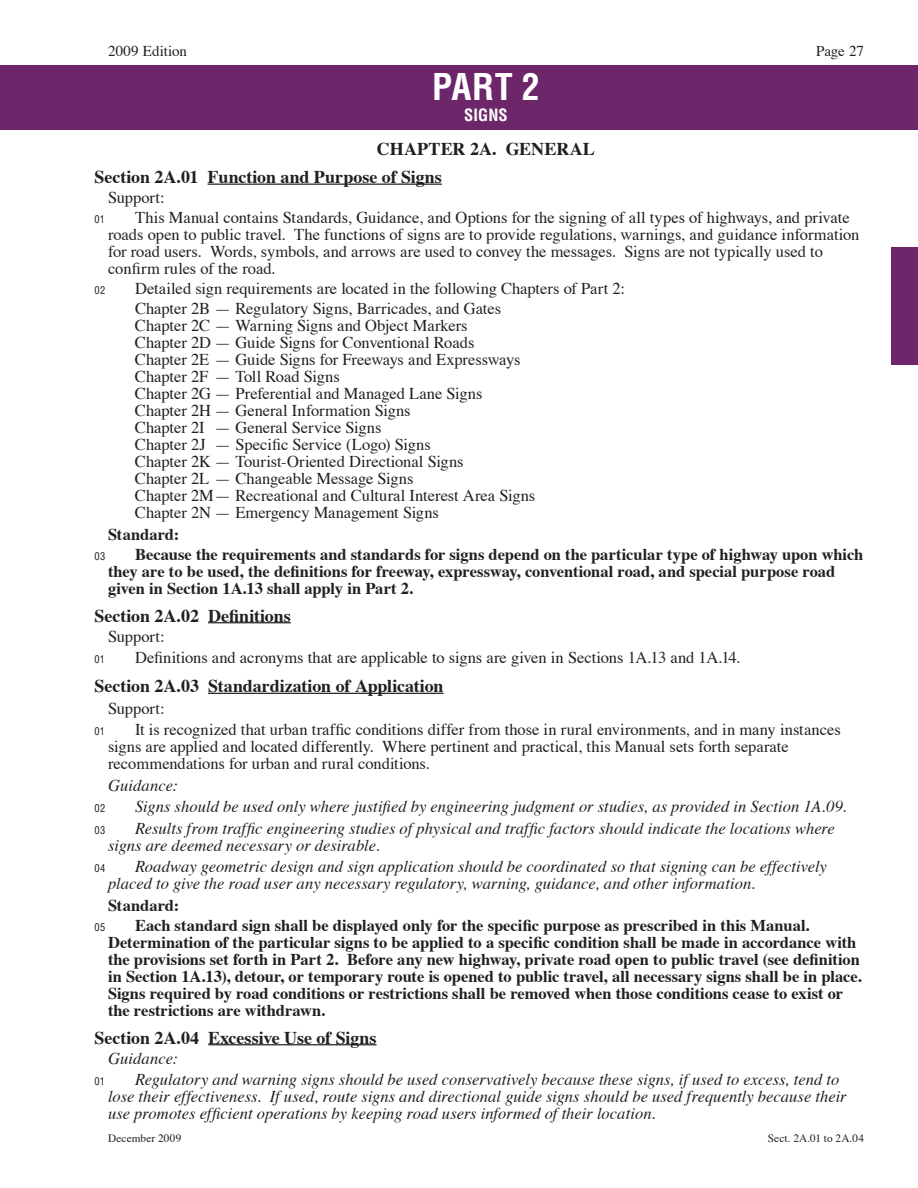
<style>
.page{position:relative;width:918px;height:1188px;background:#fff}
.page>*{position:absolute;margin:0;border:0;box-sizing:border-box;transform-origin:0 0}
.t1{font:700 condensed 36px "Helvetica";color:#fff}
.t2{font:700 18px/27.5px "Times";letter-spacing:-.005em;color:#231f20}
.t3{font:16.5px/17.1px "Times";letter-spacing:-.005em;color:#231f20}
.t4{font:700 16.5px/17.1px "Times";letter-spacing:-.005em;color:#231f20}
.t5{font:italic 16.5px/17.1px "Times";color:#231f20}
.t6{font:700 condensed 16.5px "Helvetica";letter-spacing:.005em;color:#fff}
.t7{font:15px "Times";color:#231f20}
.t8{font:11.25px "Times";letter-spacing:.015em;color:#231f20}
.t9{font:condensed 10.5px "Helvetica";letter-spacing:.035em;color:#231f20}
</style>
<div class="page">
<div style="left:891px;top:248px;width:27px;height:117px;background:#6c2669"></div>
<hr style="left:208px;top:184px;width:234px;height:1px;background:#231f20">
<hr style="left:208px;top:622px;width:83px;height:1px;background:#231f20">
<hr style="left:208px;top:693px;width:236px;height:1px;background:#231f20">
<hr style="left:208px;top:1044px;width:169px;height:1px;background:#231f20">
<div style="left:0;top:65px;width:918px;height:65px;background:#6c2669"></div>
<p class="t7" style="left:108px;top:37px;width:81px">2009 Edition</p>
<p class="t7" style="left:816px;top:37px;width:49px">Page 27</p>
<h1 class="t1" style="left:432px;top:65px;width:109px">PART 2</h1>
<p class="t6" style="left:464px;top:105px;width:45px">SIGNS</p>
<p class="t2" style="left:95px;top:134px;width:502px;text-indent:282px">CHAPTER 2A. GENERAL<br>Section 2A.01 Function and Purpose of Signs</p>
<p class="t3" style="left:108px;top:187px;width:58px">Support:</p>
<p class="t9" style="left:94px;top:213px;width:12px">01</p>
<p class="t3" style="left:108px;top:208px;width:753px;text-indent:27px">This Manual contains Standards, Guidance, and Options for the signing of all types of highways, and private roads open to public travel. The functions of signs are to provide regulations, warnings, and guidance information for road users. Words, symbols, and arrows are used to convey the messages. Signs are not typically used to confirm rules of the road.</p>
<p class="t9" style="left:94px;top:284px;width:12px">02</p>
<p class="t3" style="left:135px;top:277px;width:491px;line-height:20.1px">Detailed sign requirements are located in the following Chapters of Part 2:<br>Chapter 2B — Regulatory Signs, Barricades, and Gates</p>
<p class="t3" style="left:135px;top:316px;width:402px">Chapter 2C — Warning Signs and Object Markers<br>Chapter 2D — Guide Signs for Conventional Roads<br>Chapter 2E — Guide Signs for Freeways and Expressways Chapter 2F — Toll Road Signs<br>Chapter 2G — Preferential and Managed Lane Signs Chapter 2H — General Information Signs<br>Chapter 2I — General Service Signs<br>Chapter 2J — Specific Service (Logo) Signs<br>Chapter 2K — Tourist-Oriented Directional Signs<br>Chapter 2L — Changeable Message Signs<br>Chapter 2M— Recreational and Cultural Interest Area Signs Chapter 2N — Emergency Management Signs</p>
<p class="t4" style="left:108px;top:524px;width:73px">Standard:</p>
<p class="t9" style="left:94px;top:550px;width:12px">03</p>
<p class="t4" style="left:108px;top:544px;width:757px;text-indent:27px">Because the requirements and standards for signs depend on the particular type of highway upon which they are to be used, the definitions for freeway, expressway, conventional road, and special purpose road given in Section 1A.13 shall apply in Part 2.</p>
<p class="t2" style="left:94px;top:600px;width:198px">Section 2A.02 Definitions</p>
<p class="t3" style="left:108px;top:626px;width:58px">Support:</p>
<p class="t9" style="left:94px;top:653px;width:12px">01</p>
<p class="t3" style="left:135px;top:648px;width:607px">Definitions and acronyms that are applicable to signs are given in Sections 1A.13 and 1A.14.</p>
<p class="t2" style="left:94px;top:670px;width:351px">Section 2A.03 Standardization of Application</p>
<p class="t3" style="left:108px;top:698px;width:58px">Support:</p>
<p class="t9" style="left:94px;top:725px;width:12px">01</p>
<p class="t3" style="left:108px;top:720px;width:734px;text-indent:27px">It is recognized that urban traffic conditions differ from those in rural environments, and in many instances signs are applied and located differently. Where pertinent and practical, this Manual sets forth separate recommendations for urban and rural conditions.</p>
<p class="t5" style="left:108px;top:775px;width:71px">Guidance:</p>
<p class="t9" style="left:94px;top:802px;width:12px">02</p>
<p class="t5" style="left:135px;top:797px;width:713px">Signs should be used only where justified by engineering judgment or studies, as provided in Section 1A.09.</p>
<p class="t9" style="left:94px;top:823px;width:12px">03</p>
<p class="t5" style="left:108px;top:818px;width:728px;text-indent:27px">Results from traffic engineering studies of physical and traffic factors should indicate the locations where signs are deemed necessary or desirable.</p>
<p class="t9" style="left:94px;top:862px;width:12px">04</p>
<p class="t5" style="left:108px;top:857px;width:721px;text-indent:27px">Roadway geometric design and sign application should be coordinated so that signing can be effectively placed to give the road user any necessary regulatory, warning, guidance, and other information.</p>
<p class="t4" style="left:108px;top:895px;width:73px">Standard:</p>
<p class="t9" style="left:94px;top:921px;width:12px">05</p>
<p class="t4" style="left:108px;top:915px;width:756px;text-indent:27px">Each standard sign shall be displayed only for the specific purpose as prescribed in this Manual.<br>Determination of the particular signs to be applied to a specific condition shall be made in accordance with the provisions set forth in Part 2. Before any new highway, private road open to public travel (see definition in Section 1A.13), detour, or temporary route is opened to public travel, all necessary signs shall be in place.<br>Signs required by road conditions or restrictions shall be removed when those conditions cease to exist or the restrictions are withdrawn.</p>
<p class="t2" style="left:94px;top:1022px;width:284px">Section 2A.04 Excessive Use of Signs</p>
<p class="t5" style="left:108px;top:1048px;width:71px">Guidance:</p>
<p class="t9" style="left:94px;top:1075px;width:12px">01</p>
<p class="t5" style="left:108px;top:1070px;width:740px;text-indent:27px">Regulatory and warning signs should be used conservatively because these signs, if used to excess, tend to lose their effectiveness. If used, route signs and directional guide signs should be used frequently because their use promotes efficient operations by keeping road users informed of their location.</p>
<p class="t8" style="left:108px;top:1128px;width:75px">December 2009</p>
<p class="t8" style="left:768px;top:1128px;width:98px">Sect. 2A.01 to 2A.04</p>
</div>
